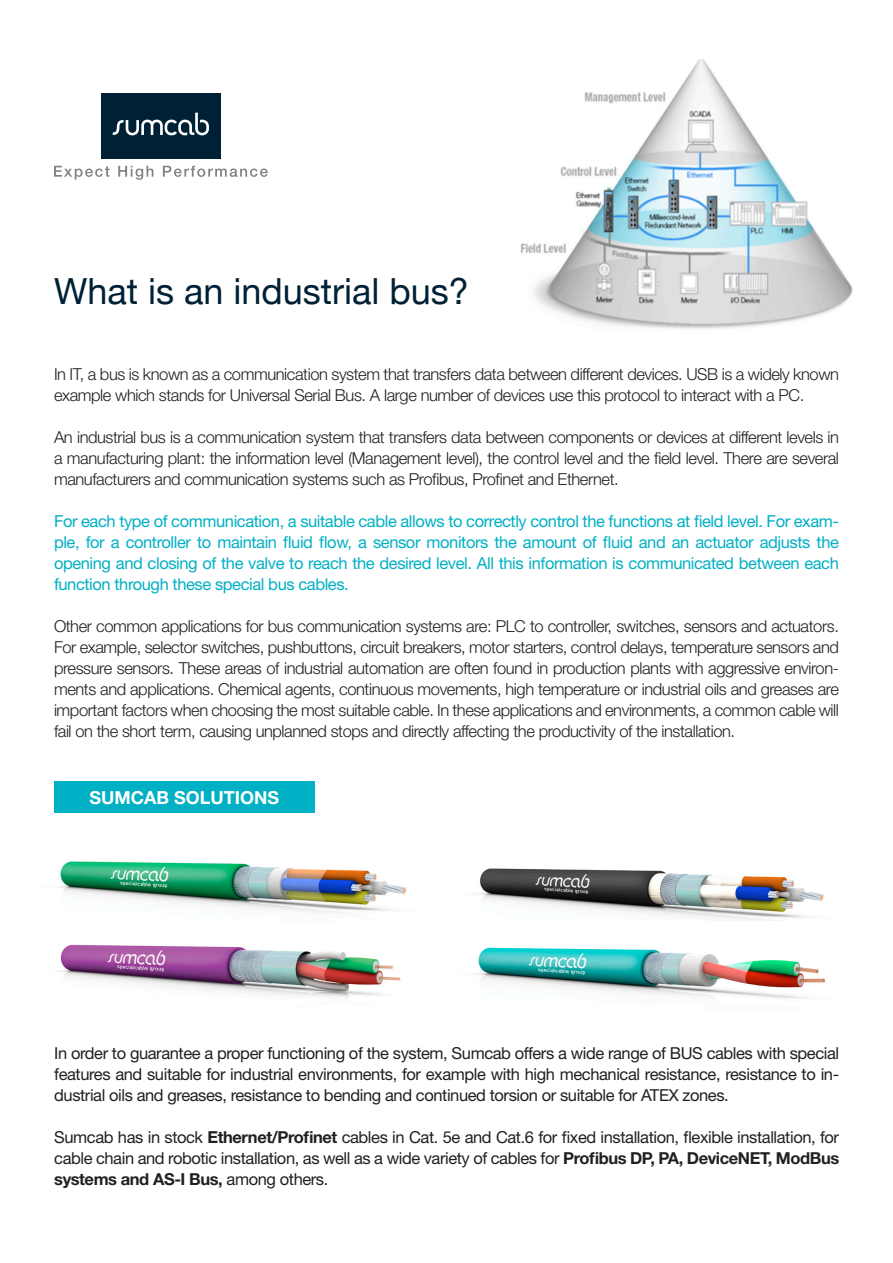
<style>
.page{position:relative;width:893px;height:1263px;background:#fff}
.page>*{position:absolute;margin:0;border:0;box-sizing:border-box;transform-origin:0 0}
.t1{font:36px "Helvetica Neue";color:#002135}
.t2{font:700 18px "Helvetica Neue";color:#fff}
.t3{font:300 16.5px/21px "Helvetica Neue";letter-spacing:-.025em;color:#231f20;text-align:justify}
.t4{font:16.5px/21px "Helvetica Neue";letter-spacing:-.025em;color:#231f20;text-align:justify}
.t5{font:16.5px/21px "Helvetica Neue";letter-spacing:-.025em;color:#00b0c5;text-align:justify}
.s1{font-weight:700}
</style>
<div class="page">
<div style="left:54px;top:781px;width:261px;height:31px;background:#00b0c5"></div>
<img style="left:520px;top:60px;width:333px;height:269px">
<svg style="left:54px;top:166px;width:56px;height:14px"></svg>
<svg style="left:118px;top:166px;width:35px;height:14px"></svg>
<svg style="left:163px;top:166px;width:105px;height:11px"></svg>
<div style="left:101px;top:94px;width:119px;height:65px;background:#002135"></div>
<svg style="left:113px;top:113px;width:96px;height:22px"></svg>
<img style="left:59px;top:861px;width:348px;height:53px">
<img style="left:478px;top:868px;width:346px;height:53px">
<img style="left:58px;top:944px;width:343px;height:54px">
<img style="left:477px;top:947px;width:348px;height:52px">
<h1 class="t1" style="left:54px;top:265px;width:416px">What is an industrial bus?</h1>
<p class="t3" style="left:54px;top:363px;width:786px">In IT, a bus is known as a communication system that transfers data between different devices. USB is a widely known example which stands for Universal Serial Bus. A large number of devices use this protocol to interact with a PC.</p>
<p class="t3" style="left:54px;top:426px;width:786px">An industrial bus is a communication system that transfers data between components or devices at different levels in a manufacturing plant: the information level (Management level), the control level and the field level. There are several manufacturers and communication systems such as Profibus, Profinet and Ethernet.</p>
<p class="t5" style="left:54px;top:510px;width:786px">For each type of communication, a suitable cable allows to correctly control the functions at field level. For exam&shy;ple, for a controller to maintain fluid flow, a sensor monitors the amount of fluid and an actuator adjusts the opening and closing of the valve to reach the desired level. All this information is communicated between each function through these special bus cables.</p>
<p class="t3" style="left:54px;top:615px;width:786px">Other common applications for bus communication systems are: PLC to controller, switches, sensors and actuators.<br>For example, selector switches, pushbuttons, circuit breakers, motor starters, control delays, temperature sensors and pressure sensors. These areas of industrial automation are often found in production plants with aggressive environ&shy;ments and applications. Chemical agents, continuous movements, high temperature or industrial oils and greases are important factors when choosing the most suitable cable. In these applications and environments, a common cable will fail on the short term, causing unplanned stops and directly affecting the productivity of the installation.</p>
<p class="t2" style="left:89px;top:786px;width:191px">SUMCAB SOLUTIONS</p>
<p class="t4" style="left:54px;top:1042px;width:786px">In order to guarantee a proper functioning of the system, Sumcab offers a wide range of BUS cables with special features and suitable for industrial environments, for example with high mechanical resistance, resistance to in&shy;dustrial oils and greases, resistance to bending and continued torsion or suitable for ATEX zones.</p>
<p class="t4" style="left:54px;top:1126px;width:786px">Sumcab has in stock <span class="s1">Ethernet/Profinet</span> cables in Cat. 5e and Cat.6 for fixed installation, flexible installation, for cable chain and robotic installation, as well as a wide variety of cables for <span class="s1">Profibus DP, PA, DeviceNET, ModBus systems and AS-I Bus,</span> among others.</p>
</div>
